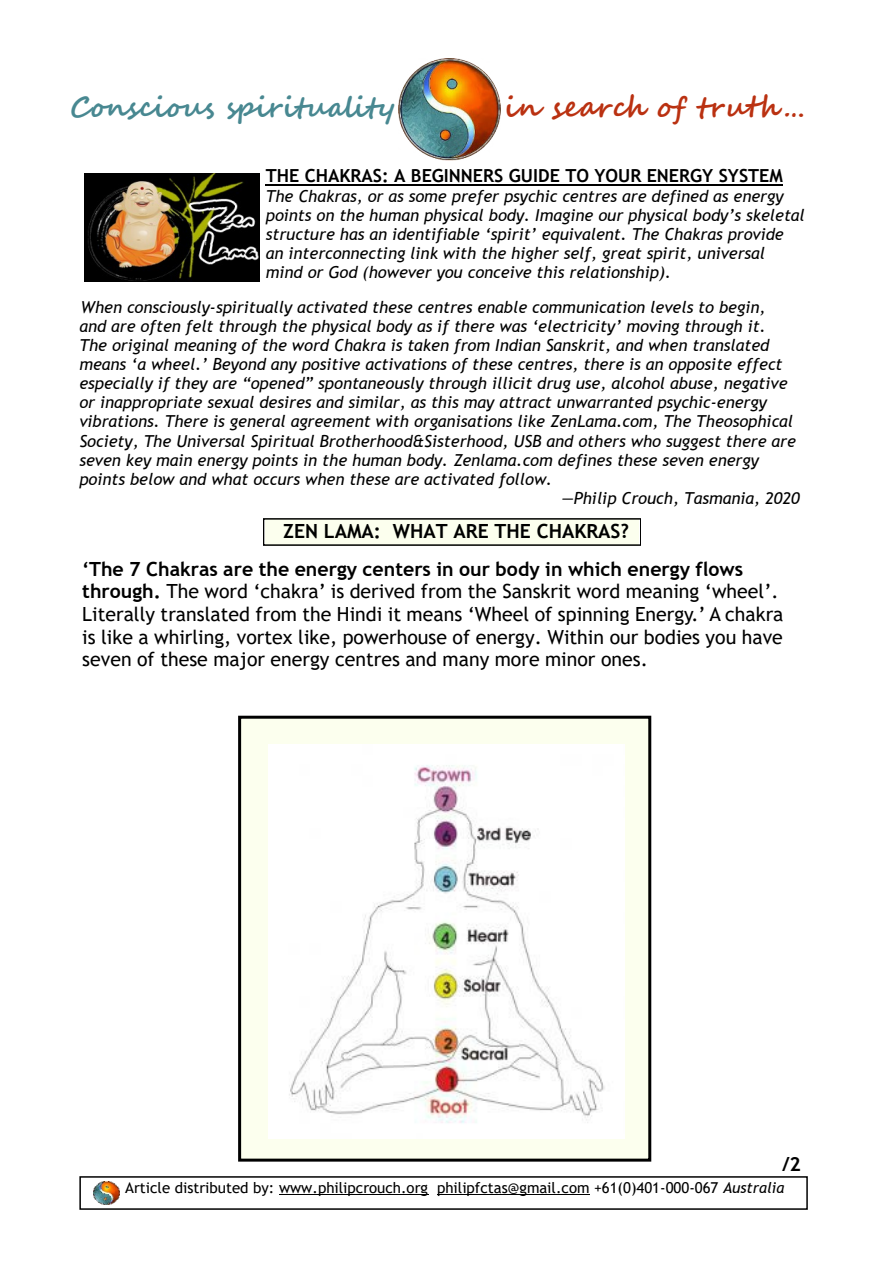
<style>
.page{position:relative;width:893px;height:1263px;background:#fff}
.page>*{position:absolute;margin:0;border:0;box-sizing:border-box;transform-origin:0 0}
.t1{font:700 28.35px "Segoe Script";letter-spacing:-.02em;color:#488891}
.t2{font:700 28.35px "Segoe Script";letter-spacing:.02em;color:#ba3111}
.t3{font:19.5px/22.6px "Trebuchet MS";color:#000}
.t4{font:700 19.5px "Trebuchet MS";color:#000}
.t5{font:700 18px "Trebuchet MS";color:#000}
.t6{font:italic 16.5px/19.2px "Trebuchet MS";color:#000}
.t7{font:15px "Trebuchet MS";color:#000}
.s1{font-weight:700}
.s2{font-style:italic}
</style>
<div class="page">
<hr style="left:266px;top:184px;width:517px;height:2px;background:#000">
<img style="left:85px;top:173px;width:174px;height:109px">
<img style="left:398px;top:58px;width:102px;height:102px">
<div style="left:79px;top:1176px;width:729px;height:34px;border:2px solid #000"></div>
<hr style="left:279px;top:1194px;width:149px;height:1px;background:#000">
<hr style="left:437px;top:1194px;width:152px;height:1px;background:#000">
<img style="left:94px;top:1181px;width:26px;height:23px">
<div style="left:265px;top:519px;width:374px;height:26px;background:#fcffee"></div>
<div style="left:238px;top:716px;width:413px;height:445px;background:#fcffee;border:3px solid #000"></div>
<img style="left:268px;top:744px;width:356px;height:395px">
<h1 class="t1" style="left:70px;top:96px;width:327px">Conscious spirituality</h1>
<h1 class="t2" style="left:504px;top:96px;width:303px">in search of truth …</h1>
<p class="t5" style="left:266px;top:169px;width:518px">THE CHAKRAS: A BEGINNERS GUIDE TO YOUR ENERGY SYSTEM</p>
<p class="t6" style="left:266px;top:188px;width:541px">The Chakras, or as some prefer psychic centres are defined as energy points on the human physical body. Imagine our physical body’s skeletal structure has an identifiable ‘spirit’ equivalent. The Chakras provide an interconnecting link with the higher self, great spirit, universal mind or God (however you conceive this relationship).</p>
<p class="t6" style="left:81px;top:299px;width:686px">When consciously-spiritually activated these centres enable communication levels to begin,</p>
<p class="t6" style="left:79px;top:318px;width:688px">and are often felt through the physical body as if there was ‘electricity’ moving through it.</p>
<p class="t6" style="left:79px;top:337px;width:691px">The original meaning of the word Chakra is taken from Indian Sanskrit, and when translated</p>
<p class="t6" style="left:79px;top:356px;width:705px">means ‘a wheel.’ Beyond any positive activations of these centres, there is an opposite effect</p>
<p class="t6" style="left:79px;top:375px;width:710px">especially if they are “opened” spontaneously through illicit drug use, alcohol abuse, negative</p>
<p class="t6" style="left:79px;top:394px;width:689px">or inappropriate sexual desires and similar, as this may attract unwarranted psychic-energy</p>
<p class="t6" style="left:79px;top:413px;width:715px">vibrations. There is general agreement with organisations like ZenLama.com, The Theosophical</p>
<p class="t6" style="left:79px;top:432px;width:718px">Society, The Universal Spiritual Brotherhood&amp;Sisterhood, USB and others who suggest there are</p>
<p class="t6" style="left:79px;top:452px;width:681px">seven key main energy points in the human body. Zenlama.com defines these seven energy</p>
<p class="t6" style="left:79px;top:471px;width:474px">points below and what occurs when these are activated follow.</p>
<p class="t6" style="left:562px;top:490px;width:240px">—Philip Crouch, Tasmania, 2020</p>
<p class="t4" style="left:283px;top:523px;width:348px">ZEN LAMA: WHAT ARE THE CHAKRAS?</p>
<p class="t3" style="left:82px;top:559px;width:703px"><span class="s1">‘The 7 Chakras are the energy centers in our body in which energy flows through.</span> The word ‘chakra’ is derived from the Sanskrit word meaning ‘wheel’.<br>Literally translated from the Hindi it means ‘Wheel of spinning Energy.’ A chakra is like a whirling, vortex like, powerhouse of energy. Within our bodies you have seven of these major energy centres and many more minor ones.</p>
<p class="t4" style="left:782px;top:1156px;width:21px">/2</p>
<p class="t7" style="left:125px;top:1182px;width:661px">Article distributed by: www.philipcrouch.org philipfctas@gmail.com +61(0)401-000-067 <span class="s2">Australia</span></p>
</div>
